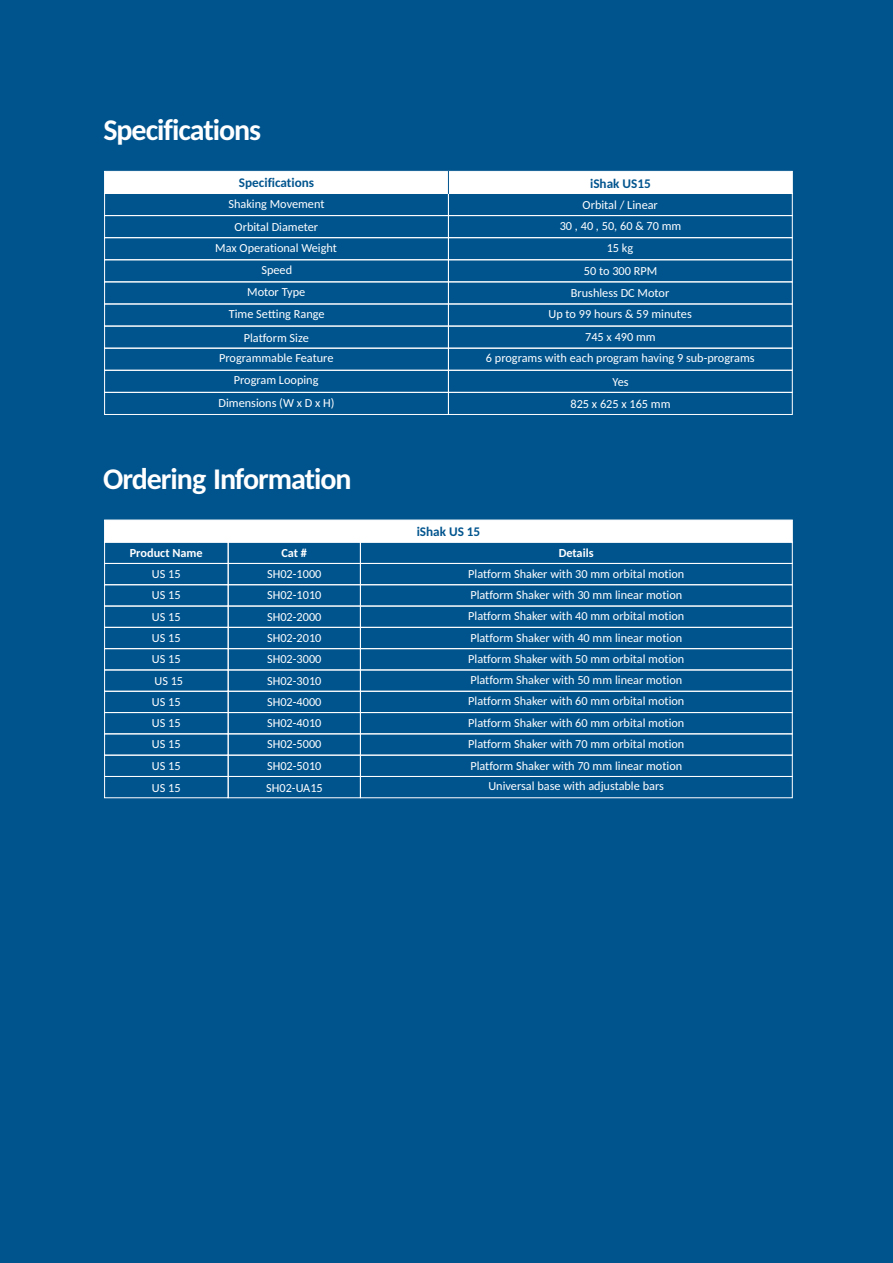
<style>
.page{position:relative;width:893px;height:1263px;background:#00548e}
.page>*{position:absolute;margin:0;border:0;box-sizing:border-box;transform-origin:0 0}
.t1{font:700 30px "Carlito";letter-spacing:-.035em;color:#fff}
.t2{font:700 13.2px "Carlito";color:#00548e}
.t3{font:12.3px "Carlito";color:#fff}
.t4{font:700 12.3px "Carlito";color:#fff}
</style>
<div class="page">
<div style="left:104px;top:215px;width:345px;height:23px;border:1px solid #fff"></div>
<div style="left:448px;top:215px;width:345px;height:23px;border:1px solid #fff"></div>
<div style="left:104px;top:237px;width:345px;height:23px;border:1px solid #fff"></div>
<div style="left:448px;top:237px;width:345px;height:23px;border:1px solid #fff"></div>
<div style="left:104px;top:259px;width:345px;height:23px;border:1px solid #fff"></div>
<div style="left:448px;top:259px;width:345px;height:23px;border:1px solid #fff"></div>
<div style="left:104px;top:281px;width:345px;height:23px;border:1px solid #fff"></div>
<div style="left:448px;top:281px;width:345px;height:23px;border:1px solid #fff"></div>
<div style="left:104px;top:326px;width:345px;height:23px;border:1px solid #fff"></div>
<div style="left:448px;top:326px;width:345px;height:23px;border:1px solid #fff"></div>
<div style="left:104px;top:348px;width:345px;height:23px;border:1px solid #fff"></div>
<div style="left:448px;top:348px;width:345px;height:23px;border:1px solid #fff"></div>
<div style="left:104px;top:392px;width:345px;height:23px;border:1px solid #fff"></div>
<div style="left:448px;top:392px;width:345px;height:23px;border:1px solid #fff"></div>
<div style="left:104px;top:171px;width:689px;height:23px;background:#fff"></div>
<div style="left:104px;top:370px;width:345px;height:23px;border:1px solid #fff"></div>
<div style="left:448px;top:370px;width:345px;height:23px;border:1px solid #fff"></div>
<div style="left:104px;top:519px;width:689px;height:23px;background:#fff"></div>
<div style="left:104px;top:542px;width:125px;height:22px;border:1px solid #fff"></div>
<div style="left:104px;top:563px;width:125px;height:22px;border:1px solid #fff"></div>
<div style="left:228px;top:542px;width:133px;height:22px;border:1px solid #fff"></div>
<div style="left:228px;top:563px;width:133px;height:22px;border:1px solid #fff"></div>
<div style="left:360px;top:542px;width:433px;height:22px;border:1px solid #fff"></div>
<div style="left:360px;top:563px;width:433px;height:22px;border:1px solid #fff"></div>
<div style="left:104px;top:584px;width:125px;height:22px;border:1px solid #fff"></div>
<div style="left:228px;top:584px;width:133px;height:22px;border:1px solid #fff"></div>
<div style="left:360px;top:584px;width:433px;height:22px;border:1px solid #fff"></div>
<div style="left:104px;top:606px;width:125px;height:22px;border:1px solid #fff"></div>
<div style="left:228px;top:606px;width:133px;height:22px;border:1px solid #fff"></div>
<div style="left:360px;top:606px;width:433px;height:22px;border:1px solid #fff"></div>
<div style="left:104px;top:627px;width:125px;height:22px;border:1px solid #fff"></div>
<div style="left:228px;top:627px;width:133px;height:22px;border:1px solid #fff"></div>
<div style="left:360px;top:627px;width:433px;height:22px;border:1px solid #fff"></div>
<div style="left:104px;top:648px;width:125px;height:22px;border:1px solid #fff"></div>
<div style="left:228px;top:648px;width:133px;height:22px;border:1px solid #fff"></div>
<div style="left:360px;top:648px;width:433px;height:22px;border:1px solid #fff"></div>
<div style="left:104px;top:669px;width:125px;height:23px;border:1px solid #fff"></div>
<div style="left:228px;top:669px;width:133px;height:23px;border:1px solid #fff"></div>
<div style="left:360px;top:669px;width:433px;height:23px;border:1px solid #fff"></div>
<div style="left:104px;top:691px;width:125px;height:22px;border:1px solid #fff"></div>
<div style="left:228px;top:691px;width:133px;height:22px;border:1px solid #fff"></div>
<div style="left:360px;top:691px;width:433px;height:22px;border:1px solid #fff"></div>
<div style="left:104px;top:712px;width:125px;height:22px;border:1px solid #fff"></div>
<div style="left:228px;top:712px;width:133px;height:22px;border:1px solid #fff"></div>
<div style="left:360px;top:712px;width:433px;height:22px;border:1px solid #fff"></div>
<div style="left:104px;top:733px;width:125px;height:22px;border:1px solid #fff"></div>
<div style="left:228px;top:733px;width:133px;height:22px;border:1px solid #fff"></div>
<div style="left:360px;top:733px;width:433px;height:22px;border:1px solid #fff"></div>
<div style="left:104px;top:755px;width:125px;height:22px;border:1px solid #fff"></div>
<div style="left:228px;top:755px;width:133px;height:22px;border:1px solid #fff"></div>
<div style="left:360px;top:755px;width:433px;height:22px;border:1px solid #fff"></div>
<div style="left:104px;top:776px;width:125px;height:22px;border:1px solid #fff"></div>
<div style="left:228px;top:776px;width:133px;height:22px;border:1px solid #fff"></div>
<div style="left:360px;top:776px;width:433px;height:22px;border:1px solid #fff"></div>
<h1 class="t1" style="left:103px;top:118px;width:159px">Specifications</h1>
<p class="t2" style="left:239px;top:177px;width:77px">Specifications</p>
<p class="t2" style="left:590px;top:178px;width:62px">iShak US15</p>
<p class="t3" style="left:228px;top:198px;width:98px">Shaking Movement</p>
<p class="t3" style="left:583px;top:200px;width:77px">Orbital / Linear</p>
<p class="t3" style="left:235px;top:222px;width:85px">Orbital Diameter</p>
<p class="t3" style="left:560px;top:221px;width:123px">30 , 40 , 50, 60 &amp; 70 mm</p>
<p class="t3" style="left:215px;top:243px;width:123px">Max Operational Weight</p>
<p class="t3" style="left:607px;top:243px;width:28px">15 kg</p>
<p class="t3" style="left:261px;top:265px;width:32px">Speed</p>
<p class="t3" style="left:584px;top:266px;width:75px">50 to 300 RPM</p>
<p class="t3" style="left:247px;top:287px;width:60px">Motor Type</p>
<p class="t3" style="left:571px;top:288px;width:100px">Brushless DC Motor</p>
<p class="t3" style="left:229px;top:309px;width:97px">Time Setting Range</p>
<p class="t3" style="left:548px;top:309px;width:145px">Up to 99 hours &amp; 59 minutes</p>
<p class="t3" style="left:244px;top:332px;width:66px">Platform Size</p>
<p class="t3" style="left:585px;top:332px;width:72px">745 x 490 mm</p>
<p class="t3" style="left:219px;top:353px;width:116px">Programmable Feature</p>
<p class="t3" style="left:486px;top:353px;width:270px">6 programs with each program having 9 sub-programs</p>
<p class="t3" style="left:234px;top:375px;width:86px">Program Looping</p>
<p class="t3" style="left:613px;top:376px;width:18px">Yes</p>
<p class="t3" style="left:218px;top:397px;width:118px">Dimensions (W x D x H)</p>
<p class="t3" style="left:570px;top:398px;width:102px">825 x 625 x 165 mm</p>
<h1 class="t1" style="left:103px;top:466px;width:250px">Ordering Information</h1>
<p class="t2" style="left:417px;top:526px;width:65px">iShak US 15</p>
<p class="t4" style="left:130px;top:547px;width:75px">Product Name</p>
<p class="t4" style="left:281px;top:547px;width:27px">Cat #</p>
<p class="t4" style="left:559px;top:548px;width:36px">Details</p>
<p class="t3" style="left:152px;top:569px;width:30px">US 15</p>
<p class="t3" style="left:267px;top:569px;width:56px">SH02-1000</p>
<p class="t3" style="left:468px;top:569px;width:218px">Platform Shaker with 30 mm orbital motion</p>
<p class="t3" style="left:152px;top:590px;width:30px">US 15</p>
<p class="t3" style="left:267px;top:590px;width:56px">SH02-1010</p>
<p class="t3" style="left:470px;top:590px;width:213px">Platform Shaker with 30 mm linear motion</p>
<p class="t3" style="left:152px;top:611px;width:30px">US 15</p>
<p class="t3" style="left:267px;top:611px;width:56px">SH02-2000</p>
<p class="t3" style="left:468px;top:611px;width:218px">Platform Shaker with 40 mm orbital motion</p>
<p class="t3" style="left:152px;top:633px;width:30px">US 15</p>
<p class="t3" style="left:267px;top:633px;width:56px">SH02-2010</p>
<p class="t3" style="left:470px;top:632px;width:213px">Platform Shaker with 40 mm linear motion</p>
<p class="t3" style="left:152px;top:654px;width:30px">US 15</p>
<p class="t3" style="left:267px;top:654px;width:56px">SH02-3000</p>
<p class="t3" style="left:468px;top:654px;width:218px">Platform Shaker with 50 mm orbital motion</p>
<p class="t3" style="left:154px;top:675px;width:30px">US 15</p>
<p class="t3" style="left:267px;top:675px;width:56px">SH02-3010</p>
<p class="t3" style="left:470px;top:675px;width:213px">Platform Shaker with 50 mm linear motion</p>
<p class="t3" style="left:152px;top:697px;width:30px">US 15</p>
<p class="t3" style="left:267px;top:697px;width:56px">SH02-4000</p>
<p class="t3" style="left:468px;top:696px;width:218px">Platform Shaker with 60 mm orbital motion</p>
<p class="t3" style="left:152px;top:718px;width:30px">US 15</p>
<p class="t3" style="left:267px;top:718px;width:56px">SH02-4010</p>
<p class="t3" style="left:468px;top:717px;width:218px">Platform Shaker with 60 mm orbital motion</p>
<p class="t3" style="left:152px;top:739px;width:30px">US 15</p>
<p class="t3" style="left:267px;top:739px;width:56px">SH02-5000</p>
<p class="t3" style="left:468px;top:738px;width:218px">Platform Shaker with 70 mm orbital motion</p>
<p class="t3" style="left:152px;top:761px;width:30px">US 15</p>
<p class="t3" style="left:267px;top:761px;width:56px">SH02-5010</p>
<p class="t3" style="left:470px;top:761px;width:213px">Platform Shaker with 70 mm linear motion</p>
<p class="t3" style="left:152px;top:782px;width:30px">US 15</p>
<p class="t3" style="left:266px;top:782px;width:58px">SH02-UA15</p>
<p class="t3" style="left:488px;top:781px;width:177px">Universal base with adjustable bars</p>
</div>
